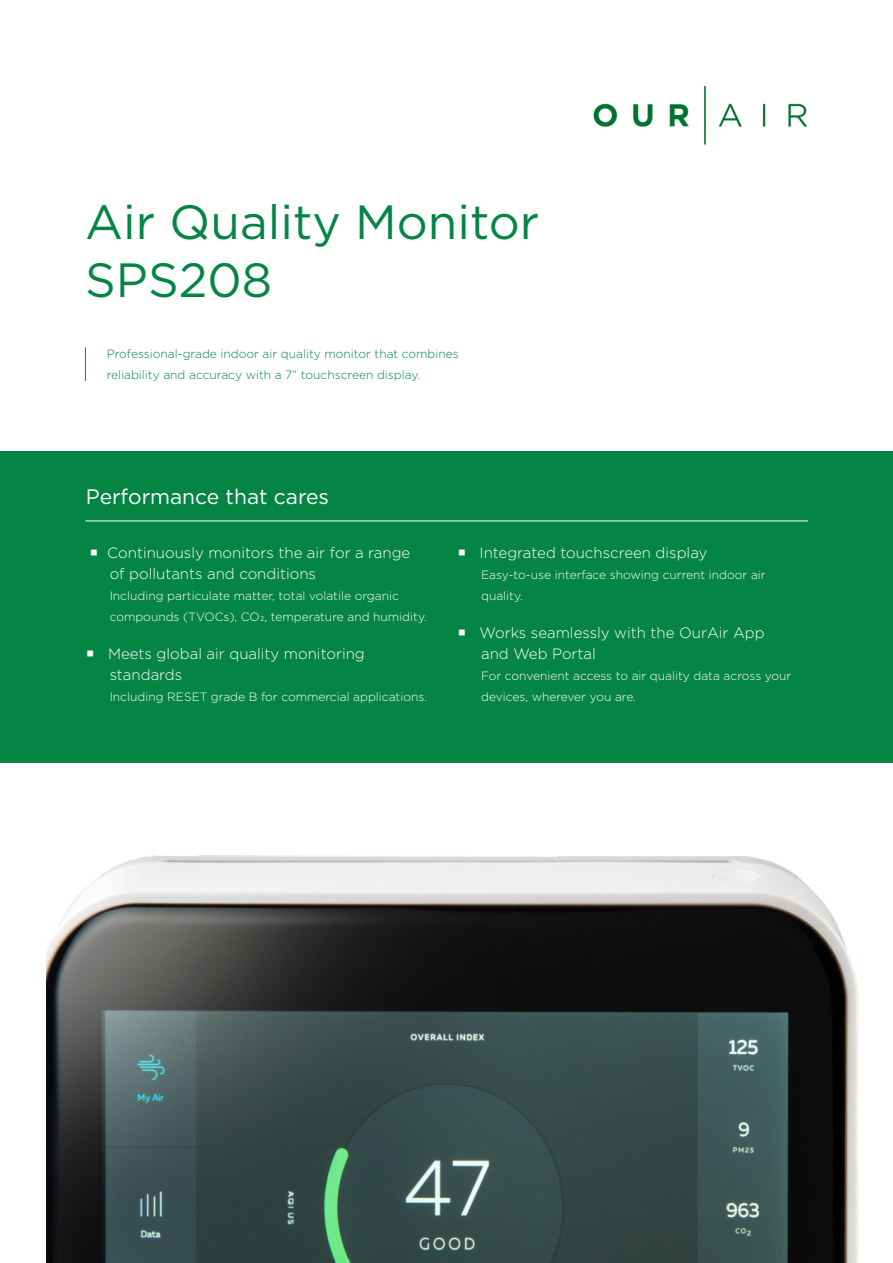
<style>
.page{position:relative;width:893px;height:1263px;background:#fff}
.page>*{position:absolute;margin:0;border:0;box-sizing:border-box;transform-origin:0 0}
.t1{font:48px/57.6px "Gotham";color:#058544}
.t2{font:21px "Gotham";color:#fff}
.t3{font:300 15px/21px "Gotham";color:#fff}
.t4{font:300 12px/21px "Gotham";color:#fff}
.t5{font:300 12px/21px "Gotham";color:#058544}
</style>
<div class="page">
<div style="left:0;top:451px;width:893px;height:312px;background:#058544"></div>
<img style="left:47px;top:855px;width:812px;height:408px">
<hr style="left:85px;top:347px;width:1px;height:34px;background:#058544">
<img style="left:593px;top:85px;width:215px;height:60px">
<hr style="left:85px;top:520px;width:723px;height:1px;background:#fff">
<p class="t1" style="left:85px;top:193px;width:455px">Air Quality Monitor<br>SPS208</p>
<p class="t5" style="left:107px;top:343px;width:354px">Professional-grade indoor air quality monitor that combines reliability and accuracy with a 7” touchscreen display.</p>
<p class="t2" style="left:86px;top:483px;width:245px">Performance that cares</p>
<p class="t3" style="left:110px;top:542px;width:302px;text-indent:-20px">○ Continuously monitors the air for a range of pollutants and conditions</p>
<p class="t4" style="left:110px;top:585px;width:319px">Including particulate matter, total volatile organic compounds (TVOCs), CO2, temperature and humidity.</p>
<p class="t3" style="left:110px;top:643px;width:257px;text-indent:-23px">○ Meets global air quality monitoring standards</p>
<p class="t4" style="left:110px;top:686px;width:319px">Including RESET grade B for commercial applications.</p>
<p class="t3" style="left:458px;top:542px;width:251px">○ Integrated touchscreen display</p>
<p class="t4" style="left:481px;top:564px;width:286px">Easy-to-use interface showing current indoor air quality.</p>
<p class="t3" style="left:481px;top:622px;width:285px;text-indent:-23px">○ Works seamlessly with the OurAir App and Web Portal</p>
<p class="t4" style="left:481px;top:665px;width:312px">For convenient access to air quality data across your devices, wherever you are.</p>
</div>
